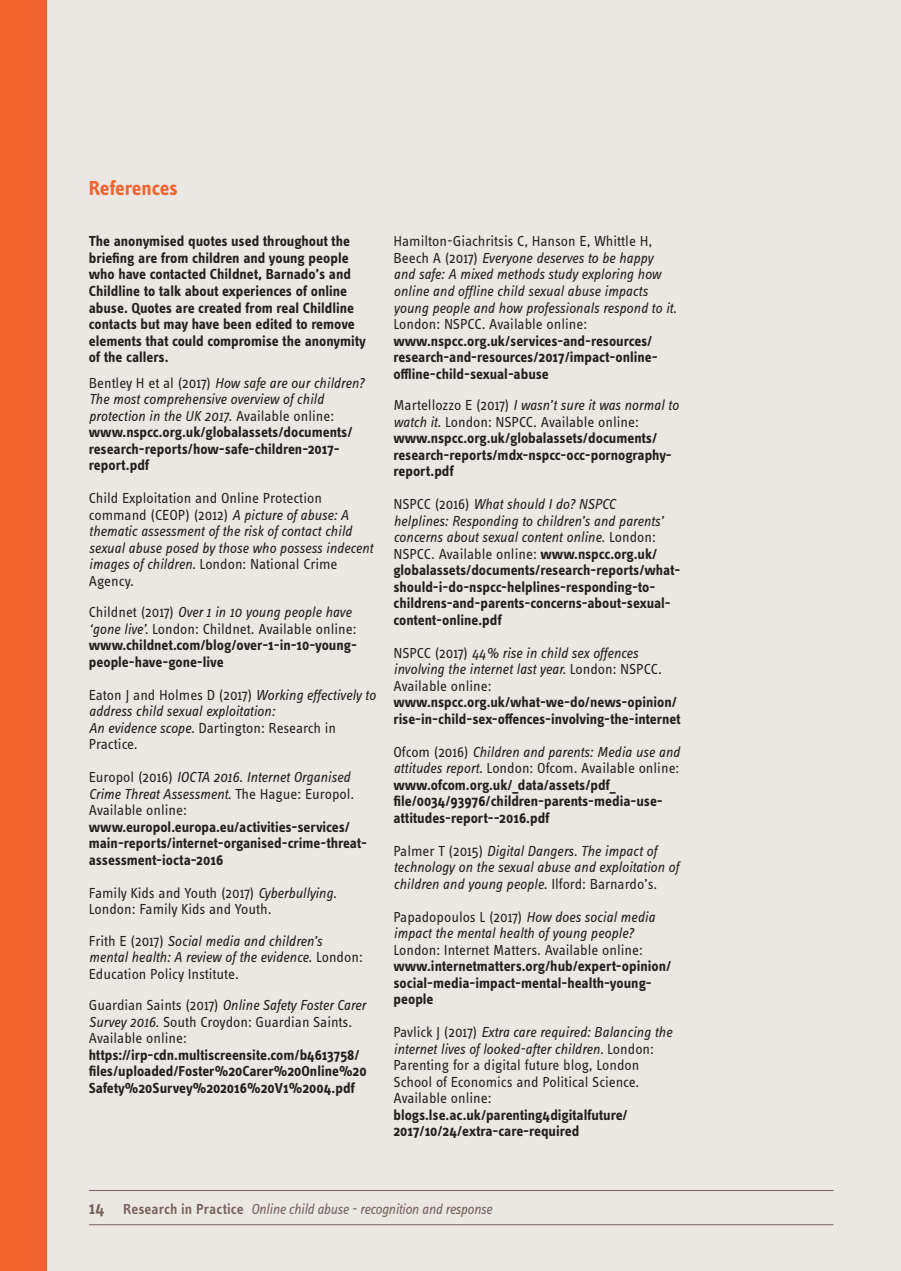
<style>
.page{position:relative;width:901px;height:1271px;background:#fff}
.page>*{position:absolute;margin:0;border:0;box-sizing:border-box;transform-origin:0 0}
.t1{font:700 21px "Info Text Pro";letter-spacing:-.01em;color:#f2642f}
.t2{font:700 15px/16.5px "Info Text Pro";color:#231f20}
.t3{font:italic 15px/16.5px "Info Text Pro";color:#231f20}
.t4{font:15px/16.5px "Info Text Pro";color:#231f20}
.t5{font:italic 15px "Info Text Pro";letter-spacing:-.02em;color:#76635b}
.s1{font-weight:400}
.s2{font-weight:400;font-style:italic}
.s3{font-style:normal}
.s4{font-style:italic}
.s5{font-weight:700;font-style:normal}
.s6{font-weight:700}
.s7{font-weight:600;font-style:normal;font-size:18px}
.s8{font-weight:600;font-style:normal}
</style>
<div class="page">
<div style="left:0;top:0;width:900px;height:1270px;background:#ebe8e4"></div>
<hr style="left:89px;top:1224px;width:744px;height:1px;background:#76635b">
<hr style="left:89px;top:1190px;width:744px;height:1px;background:#76635b">
<div style="left:0;top:0;width:46px;height:1270px;background:#f2642f"></div>
<p class="t1" style="left:89px;top:175px;width:90px">References</p>
<p class="t2" style="left:89px;top:233px;width:278px">The anonymised quotes used throughout the briefing are from children and young people who have contacted Childnet, Barnado’s and Childline to talk about experiences of online abuse. Quotes are created from real Childline contacts but may have been edited to remove elements that could compromise the anonymity of the callers.</p>
<p class="t2" style="left:89px;top:374px;width:277px"><span class="s1">Bentley H et al (2017)</span> <span class="s2">How safe are our children?<br>The most comprehensive overview of child protection in the UK 2017</span><span class="s1">. Available online: </span>www.nspcc.org.uk/globalassets/documents/ research-reports/how-safe-children-2017- report.pdf</p>
<p class="t3" style="left:89px;top:489px;width:286px"><span class="s3">Child Exploitation and Online Protection command (CEOP) (2012)</span> A picture of abuse: A thematic assessment of the risk of contact child sexual abuse posed by those who possess indecent images of children. <span class="s3">London: National Crime Agency.</span></p>
<p class="t4" style="left:89px;top:603px;width:269px">Childnet (2017) <span class="s4">Over 1 in 10 young people have ‘gone live’.</span> London: Childnet. Available online:</p>
<p class="t2" style="left:89px;top:636px;width:269px">www.childnet.com/blog/over-1-in-10-young&shy;people-have-gone-live</p>
<p class="t3" style="left:89px;top:686px;width:288px"><span class="s3">Eaton J and Holmes D (2017)</span> Working effectively to address child sexual exploitation:</p>
<p class="t4" style="left:89px;top:719px;width:249px"><span class="s4">An evidence scope.</span> Dartington: Research in<br>Practice.</p>
<p class="t2" style="left:89px;top:768px;width:280px"><span class="s1">Europol (2016)</span> <span class="s2">IOCTA 2016. Internet Organised Crime Threat Assessment.</span> <span class="s1">The Hague: Europol.<br>Available online: </span>www.europol.europa.eu/activities-services/ main-reports/internet-organised-crime-threat&shy;assessment-iocta-2016</p>
<p class="t4" style="left:89px;top:884px;width:249px">Family Kids and Youth (2017) <span class="s4">Cyberbullying</span>.<br>London: Family Kids and Youth.</p>
<p class="t3" style="left:89px;top:932px;width:275px"><span class="s3">Frith E (2017)</span> Social media and children’s mental health: A review of the evidence<span class="s3">. London:<br>Education Policy Institute.</span></p>
<p class="t2" style="left:89px;top:996px;width:279px"><span class="s1">Guardian Saints (2017)</span> <span class="s2">Online Safety Foster Carer Survey 2016</span><span class="s1">. South Croydon: Guardian Saints.<br>Available online: </span>https://irp-cdn.multiscreensite.com/b4613758/ files/uploaded/Foster%20Carer%20Online%20<br>Safety%20Survey%202016%20V1%2004.pdf</p>
<p class="t3" style="left:393px;top:233px;width:285px"><span class="s3">Hamilton-Giachritsis C, Hanson E, Whittle H, Beech A (2017)</span> Everyone deserves to be happy and safe: A mixed methods study exploring how online and offline child sexual abuse impacts young people and how professionals respond to it<span class="s3">.<br>London: NSPCC. Available online: </span><span class="s5">www.nspcc.org.uk/services-and-resources/ research-and-resources/2017/impact-online&shy;offline-child-sexual-abuse</span></p>
<p class="t2" style="left:393px;top:396px;width:287px"><span class="s1">Martellozzo E (2017)</span> <span class="s2">I wasn’t sure it was normal to watch it</span><span class="s1">. London: NSPCC. Available online: </span>www.nspcc.org.uk/globalassets/documents/ research-reports/mdx-nspcc-occ-pornography&shy;report.pdf</p>
<p class="t2" style="left:393px;top:495px;width:288px"><span class="s1">NSPCC (2016)</span> <span class="s2">What should I do? NSPCC<br>helplines: Responding to children’s and parents’ concerns about sexual content online</span><span class="s1">. London:<br>NSPCC. Available online:</span> www.nspcc.org.uk/ globalassets/documents/research-reports/what&shy;should-i-do-nspcc-helplines-responding-to&shy;childrens-and-parents-concerns-about-sexual&shy;content-online.pdf</p>
<p class="t2" style="left:393px;top:644px;width:289px"><span class="s1">NSPCC (2017)</span> <span class="s2">44% rise in child sex offences involving the internet last year.</span> <span class="s1">London: NSPCC.<br>Available online: </span>www.nspcc.org.uk/what-we-do/news-opinion/ rise-in-child-sex-offences-involving-the-internet</p>
<p class="t3" style="left:393px;top:743px;width:288px"><span class="s3">Ofcom (2016)</span> Children and parents: Media use and attitudes report<span class="s3">. London: Ofcom. Available online:</span></p>
<p class="t2" style="left:393px;top:776px;width:271px">www.ofcom.org.uk/_data/assets/pdf_ file/0034/93976/children-parents-media-use&shy;attitudes-report--2016.pdf</p>
<p class="t3" style="left:393px;top:842px;width:287px"><span class="s3">Palmer T (2015)</span> Digital Dangers. The impact of technology on the sexual abuse and exploitation of children and young people<span class="s3">. Ilford: Barnardo’s.</span></p>
<p class="t2" style="left:393px;top:908px;width:279px"><span class="s1">Papadopoulos L (2017)</span> <span class="s2">How does social media impact the mental health of young people?<br></span><span class="s1">London: Internet Matters. Available online: </span>www.internetmatters.org/hub/expert-opinion/ social-media-impact-mental-health-young&shy;people</p>
<p class="t4" style="left:393px;top:1023px;width:280px">Pavlick J (2017) <span class="s4">Extra care required: Balancing the internet lives of looked-after children.</span> London:<br>Parenting for a digital future blog, London School of Economics and Political Science.<br>Available online: <span class="s6">blogs.lse.ac.uk/parenting4digitalfuture/ 2017/10/24/extra-care-required</span></p>
<p class="t5" style="left:89px;top:1200px;width:405px"><span class="s7">14</span> <span class="s8">Research in Practice</span> Online child abuse - recognition and response</p>
</div>
